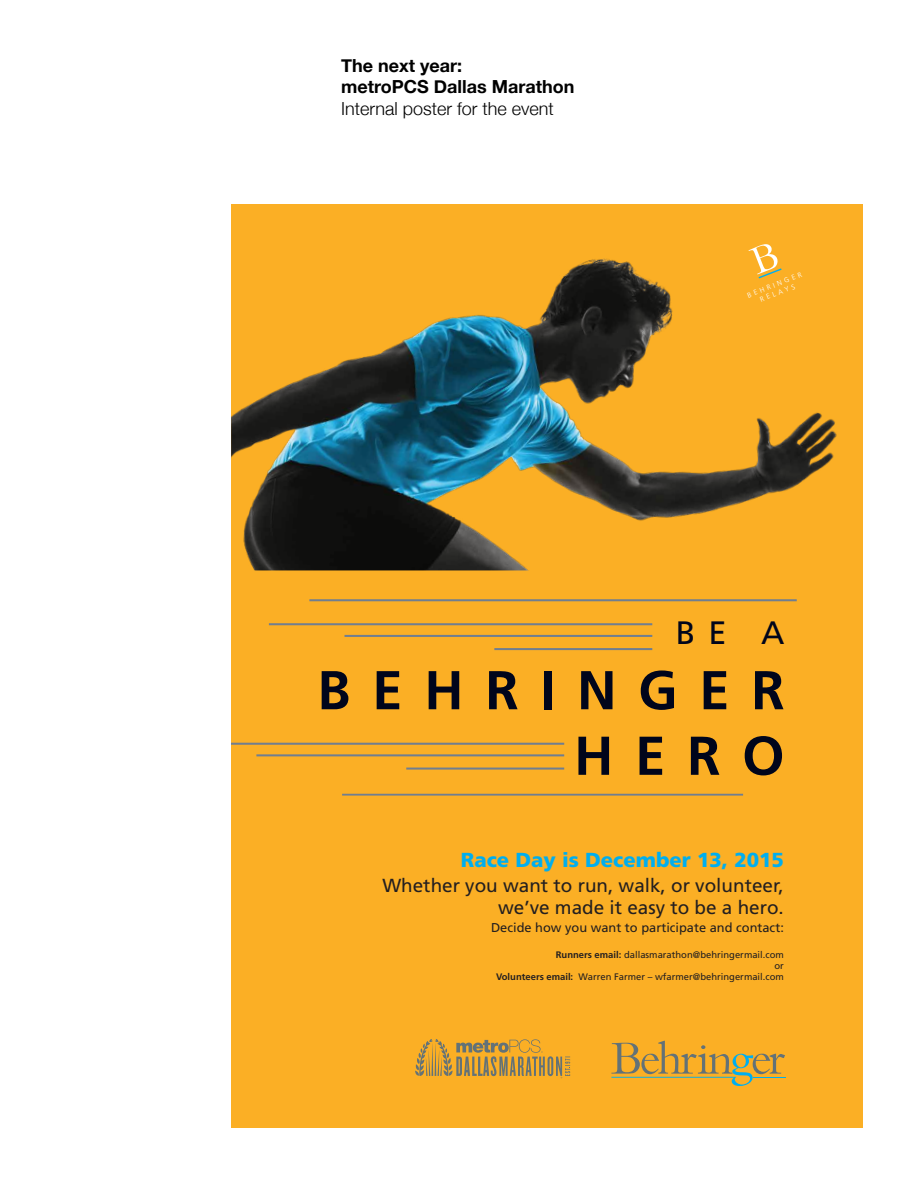
<style>
.page{position:relative;width:918px;height:1188px;background:#fff}
.page>*{position:absolute;margin:0;border:0;box-sizing:border-box;transform-origin:0 0}
.t1{font:700 54.6px/65.6px "Frutiger";letter-spacing:.395em;color:#00051b;text-align:right}
.t2{font:32.4px "Frutiger";color:#00051b}
.t3{font:900 20.25px "Frutiger";color:#00aeef}
.t4{font:18.9px/22.6px "Frutiger";color:#231f20;text-align:right}
.t5{font:700 18px/21.6px "Helvetica Neue";color:#000}
.t6{font:300 18px "Helvetica Neue";color:#000}
.t7{font:12.9px "Frutiger";color:#231f20}
.t8{font:9.45px/11.4px "Frutiger";color:#231f20;text-align:right}
.t9{font:300 7.2px/8.6px "Frutiger";color:#fff;text-align:center}
.s1{font-weight:700}
</style>
<div class="page">
<div style="left:231px;top:204px;width:632px;height:924px;background:#fbaf25"></div>
<svg style="left:415px;top:1039px;width:155px;height:39px"></svg>
<svg style="left:611px;top:1041px;width:174px;height:45px"></svg>
<hr style="left:754px;top:1077px;width:32px;height:1px;background:#00aeef">
<img style="left:231px;top:250px;width:606px;height:320px">
<svg style="left:749px;top:244px;width:33px;height:34px"></svg>
<hr style="left:269px;top:623px;width:383px;height:2px;background:#707e90">
<hr style="left:309px;top:599px;width:488px;height:2px;background:#707e90">
<hr style="left:345px;top:635px;width:307px;height:2px;background:#707e90">
<hr style="left:494px;top:648px;width:158px;height:2px;background:#707e90">
<hr style="left:342px;top:794px;width:401px;height:2px;background:#707e90">
<hr style="left:231px;top:743px;width:333px;height:2px;background:#707e90">
<hr style="left:256px;top:754px;width:308px;height:2px;background:#707e90">
<hr style="left:406px;top:768px;width:158px;height:2px;background:#707e90">
<h3 class="t5" style="left:341px;top:55px;width:235px">The next year:<br>metroPCS Dallas Marathon</h3>
<h3 class="t6" style="left:341px;top:94px;width:214px">Internal poster for the event</h3>
<p class="t9" style="left:746px;top:291px;width:59px;rotate:-21deg">BEHRINGER<br>RELAYS</p>
<h2 class="t2" style="left:676px;top:613px;width:110px">B E A</h2>
<h1 class="t1" style="left:317px;top:658px;width:469px">BEHRINGER<br>HERO</h1>
<h3 class="t3" style="left:461px;top:847px;width:325px">Race Day is December 13, 2015</h3>
<h3 class="t4" style="left:382px;top:874px;width:403px">Whether you want to run, walk, or volunteer, we’ve made it easy to be a hero.</h3>
<h3 class="t7" style="left:491px;top:920px;width:294px">Decide how you want to participate and contact:</h3>
<p class="t8" style="left:496px;top:949px;width:289px"><span class="s1">Runners email:</span> dallasmarathon@behringermail.com<br>or<br><span class="s1">Volunteers email:</span> Warren Farmer – wfarmer@behringermail.com</p>
</div>
